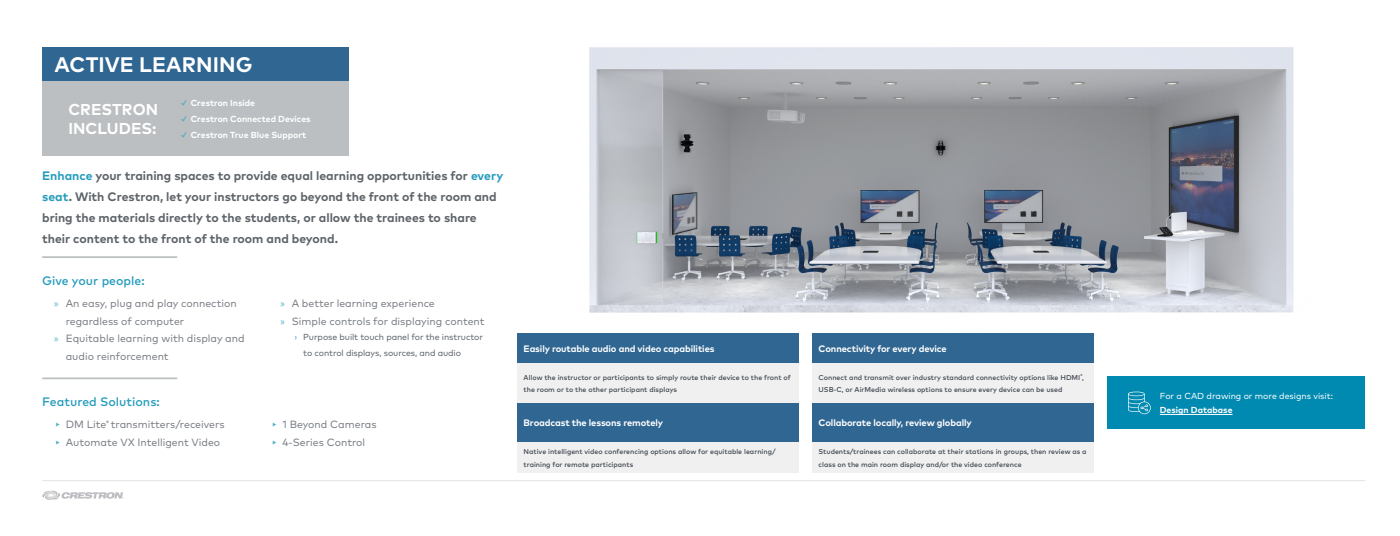
<style>
.page{position:relative;width:1400px;height:536px;background:#fff}
.page>*{position:absolute;margin:0;border:0;box-sizing:border-box;transform-origin:0 0}
.t1{font:700 21px "Mark Pro";letter-spacing:.005em;color:#fff}
.t2{font:700 15.75px/18.9px "Mark Pro";letter-spacing:.005em;color:#fff}
.t3{font:700 12.25px/21px "Mark Pro";color:#5d6369}
.t4{font:500 12.25px "Mark Pro";color:#269cbd}
.t5{font:10.5px/17.5px "Mark Pro";color:#797e84}
.t6{font:700 9.36px "Mark Pro";letter-spacing:-.01em;color:#fff}
.t7{font:700 8.75px "Mark Pro";color:#fff}
.t8{font:8.75px/15.8px "Mark Pro";letter-spacing:-.01em;color:#5d6369}
.t9{font:8.75px "Mark Pro";color:#fff}
.t10{font:500 7px/12.5px "Mark Pro";color:#40474f}
.s1{color:#4dadc8}
.s2{color:#269cbd}
.s3{font-family:"Myriad Pro";color:#4dadc8}
</style>
<div class="page">
<hr style="left:42px;top:480px;width:1323px;height:1px;background:#e2e3e4">
<svg style="left:42px;top:490px;width:82px;height:10px"></svg>
<hr style="left:42px;top:256px;width:135px;height:2px;background:#bcbfc1">
<hr style="left:42px;top:377px;width:135px;height:2px;background:#bcbfc1">
<div style="left:42px;top:80px;width:306px;height:76px;background:#bcbfc1"></div>
<div style="left:42px;top:47px;width:306px;height:33px;background:#306692"></div>
<img style="left:589px;top:47px;width:705px;height:266px">
<div style="left:517px;top:332px;width:282px;height:31px;background:#306692"></div>
<div style="left:517px;top:363px;width:282px;height:39px;background:#f0f0f1"></div>
<div style="left:517px;top:402px;width:282px;height:40px;background:#306692"></div>
<div style="left:517px;top:442px;width:282px;height:30px;background:#f0f0f1"></div>
<div style="left:812px;top:332px;width:282px;height:31px;background:#306692"></div>
<div style="left:812px;top:363px;width:282px;height:39px;background:#f0f0f1"></div>
<div style="left:812px;top:402px;width:282px;height:40px;background:#306692"></div>
<div style="left:812px;top:442px;width:282px;height:30px;background:#f0f0f1"></div>
<div style="left:1107px;top:376px;width:258px;height:53px;background:#008ab1"></div>
<hr style="left:1160px;top:414px;width:73px;height:1px;background:#fff">
<svg style="left:1128px;top:391px;width:23px;height:23px"></svg>
<h1 class="t1" style="left:55px;top:49px;width:199px">ACTIVE LEARNING</h1>
<h2 class="t2" style="left:68px;top:99px;width:91px">CRESTRON<br>INCLUDES:</h2>
<p class="t7" style="left:179px;top:96px;width:77px"><span class="s1">✓</span> Crestron Inside</p>
<p class="t7" style="left:179px;top:112px;width:133px"><span class="s1">✓</span> Crestron Connected Devices</p>
<p class="t7" style="left:179px;top:128px;width:128px"><span class="s1">✓</span> Crestron True Blue Support</p>
<p class="t3" style="left:42px;top:163px;width:463px"><span class="s2">Enhance</span> your training spaces to provide equal learning opportunities for <span class="s2">every seat</span>. With Crestron, let your instructors go beyond the front of the room and bring the materials directly to the students, or allow the trainees to share their content to the front of the room and beyond.</p>
<h3 class="t4" style="left:42px;top:271px;width:104px">Give your people:</h3>
<h3 class="t5" style="left:54px;top:294px;width:184px"><span class="s3">»</span> An easy, plug and play connection</h3>
<h3 class="t5" style="left:66px;top:311px;width:120px">regardless of computer</h3>
<h3 class="t5" style="left:54px;top:329px;width:192px"><span class="s3">»</span> Equitable learning with display and</h3>
<h3 class="t5" style="left:66px;top:346px;width:105px">audio reinforcement</h3>
<h3 class="t5" style="left:280px;top:294px;width:206px"><span class="s3">»</span> A better learning experience<br><span class="s3">»</span> Simple controls for displaying content</h3>
<p class="t8" style="left:303px;top:328px;width:181px;text-indent:-9px"><span class="s2">›</span> Purpose built touch panel for the instructor to control displays, sources, and audio</p>
<h3 class="t4" style="left:42px;top:393px;width:119px">Featured Solutions:</h3>
<h3 class="t5" style="left:54px;top:415px;width:172px"><span class="s1">▸</span> DM Lite<sup>®</sup> transmitters/receivers <span class="s1">▸</span> Automate VX Intelligent Video</h3>
<h3 class="t5" style="left:271px;top:415px;width:107px"><span class="s1">▸</span> 1 Beyond Cameras <span class="s1">▸</span> 4-Series Control</h3>
<h3 class="t6" style="left:524px;top:341px;width:192px">Easily routable audio and video capabilities</h3>
<p class="t10" style="left:524px;top:370px;width:269px">Allow the instructor or participants to simply route their device to the front of the room or to the other participant displays</p>
<h3 class="t6" style="left:524px;top:415px;width:141px">Broadcast the lessons remotely</h3>
<p class="t10" style="left:524px;top:444px;width:253px">Native intelligent video conferencing options allow for equitable learning/ training for remote participants</p>
<h3 class="t6" style="left:819px;top:341px;width:130px">Connectivity for every device</h3>
<p class="t10" style="left:819px;top:370px;width:267px">Connect and transmit over industry standard connectivity options like HDMI<sup>®</sup>,<br>USB-C, or AirMedia wireless options to ensure every device can be used</p>
<h3 class="t6" style="left:819px;top:415px;width:155px">Collaborate locally, review globally</h3>
<p class="t10" style="left:819px;top:444px;width:270px">Students/trainees can collaborate at their stations in groups, then review as a class on the main room display and/or the video conference</p>
<p class="t9" style="left:1160px;top:389px;width:175px">For a CAD drawing or more designs visit:</p>
<p class="t7" style="left:1160px;top:403px;width:74px">Design Database</p>
</div>
